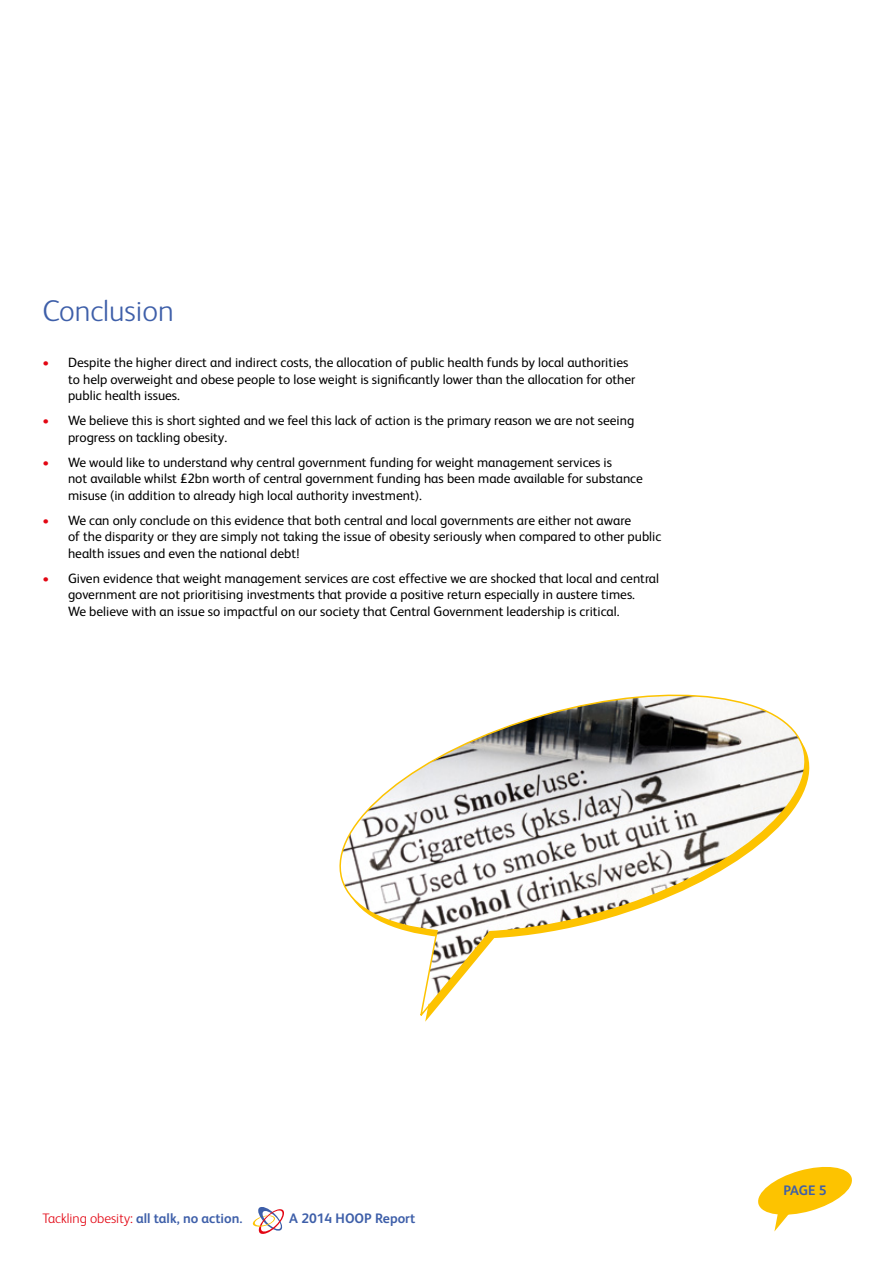
<style>
.page{position:relative;width:893px;height:1263px;background:#fff}
.page>*{position:absolute;margin:0;border:0;box-sizing:border-box;transform-origin:0 0}
.t1{font:300 30px "FS Albert";color:#3e5fa9}
.t2{font:700 13.8px "FS Albert";color:#3e5fa9}
.t3{font:13.5px/16.5px "FS Albert";color:#000}
.s1{font-weight:700;color:#e30613}
.s2{font-weight:300;color:#e30613}
</style>
<div class="page">
<svg style="left:758px;top:1167px;width:94px;height:64px"></svg>
<svg style="left:252px;top:1207px;width:32px;height:27px"></svg>
<svg style="left:339px;top:694px;width:471px;height:327px"></svg>
<h1 class="t1" style="left:43px;top:293px;width:133px">Conclusion</h1>
<p class="t3" style="left:68px;top:354px;width:569px;text-indent:-26px"><span class="s1">•</span> Despite the higher direct and indirect costs, the allocation of public health funds by local authorities to help overweight and obese people to lose weight is significantly lower than the allocation for other public health issues.</p>
<p class="t3" style="left:68px;top:412px;width:568px;text-indent:-26px"><span class="s1">•</span> We believe this is short sighted and we feel this lack of action is the primary reason we are not seeing progress on tackling obesity.</p>
<p class="t3" style="left:68px;top:454px;width:576px;text-indent:-26px"><span class="s1">•</span> We would like to understand why central government funding for weight management services is<br>not available whilst £2bn worth of central government funding has been made available for substance misuse (in addition to already high local authority investment).</p>
<p class="t3" style="left:68px;top:512px;width:595px;text-indent:-26px"><span class="s1">•</span> We can only conclude on this evidence that both central and local governments are either not aware<br>of the disparity or they are simply not taking the issue of obesity seriously when compared to other public health issues and even the national debt!</p>
<p class="t3" style="left:68px;top:570px;width:593px;text-indent:-26px"><span class="s1">•</span> Given evidence that weight management services are cost effective we are shocked that local and central government are not prioritising investments that provide a positive return especially in austere times.<br>We believe with an issue so impactful on our society that Central Government leadership is critical.</p>
<p class="t2" style="left:43px;top:1210px;width:202px"><span class="s2">Tackling obesity:</span> all talk, no action.</p>
<p class="t2" style="left:289px;top:1210px;width:128px">A 2014 HOOP Report</p>
<p class="t2" style="left:783px;top:1182px;width:45px">PAGE 5</p>
</div>
